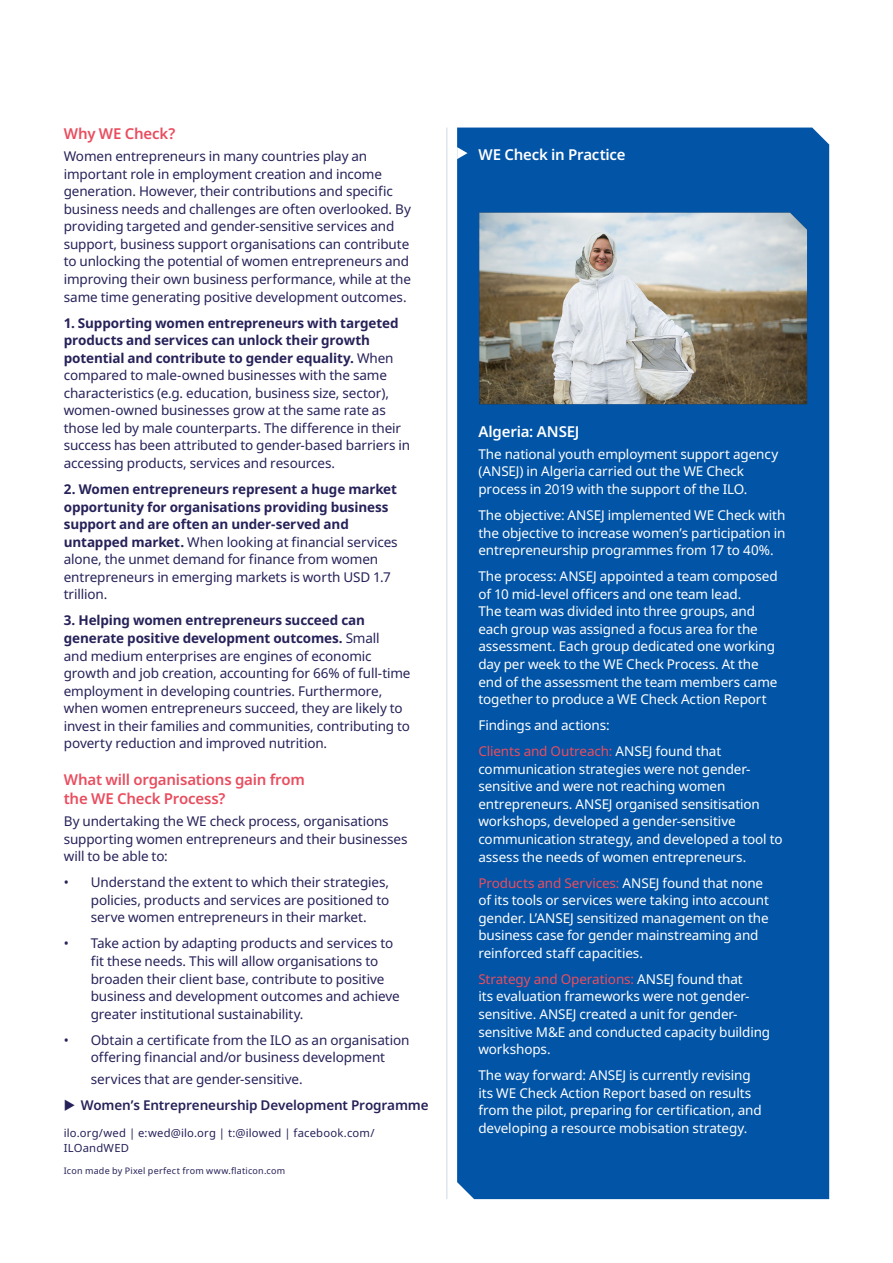
<style>
.page{position:relative;width:893px;height:1263px;background:#fff}
.page>*{position:absolute;margin:0;border:0;box-sizing:border-box;transform-origin:0 0}
.Fact_sheet_A4_-_Sub{font:600 15px/19.5px "Noto Sans";letter-spacing:-.015em;color:#e94d5f}
.Fact_sheet_A4_-_Sub-2{font:600 15px "Noto Sans";letter-spacing:-.015em;color:#fff}
.Fact_sheet_A4_-_Body{font:13.5px/17.5px "Noto Sans";letter-spacing:-.01em;color:#262259}
.Fact_sheet_A4_-_Body-2{font:13.5px/17.5px "Noto Sans";letter-spacing:-.01em;color:#fff}
.Fact_sheet_A4_-_Body-3{font:700 13.5px/17.5px "Noto Sans";letter-spacing:-.01em;color:#262259}
.t1{font:600 13.5px "Noto Sans";letter-spacing:-.01em;color:#262259}
.Fact_sheet_A4_-_Note{font:11.25px/14.7px "Noto Sans";letter-spacing:.02em;color:#262259}
.Fact_sheet_A4_-_Note-2{font:9px "Noto Sans";letter-spacing:.025em;color:#262259}
.s1{font-weight:700}
.s2{font-weight:400}
.s3{color:#e94d5f}
</style>
<div class="page">
<hr style="left:446px;top:128px;width:1px;height:1071px;background:#ccdae4">
<div style="left:457px;top:128px;width:372px;height:1071px;background:#0154a6"></div>
<svg style="left:457px;top:147px;width:10px;height:12px"></svg>
<img style="left:479px;top:213px;width:328px;height:191px">
<p class="Fact_sheet_A4_-_Sub" style="left:64px;top:124px;width:113px">Why WE Check?</p>
<p class="Fact_sheet_A4_-_Body" style="left:64px;top:148px;width:349px">Women entrepreneurs in many countries play an important role in employment creation and income generation. However, their contributions and specific business needs and challenges are often overlooked. By providing targeted and gender-sensitive services and support, business support organisations can contribute to unlocking the potential of women entrepreneurs and improving their own business performance, while at the same time generating positive development outcomes.</p>
<p class="Fact_sheet_A4_-_Body" style="left:64px;top:314px;width:348px"><span class="s1">1. Supporting women entrepreneurs with targeted products and services can unlock their growth potential and contribute to gender equality.</span> When compared to male-owned businesses with the same characteristics (e.g. education, business size, sector), women-owned businesses grow at the same rate as those led by male counterparts. The difference in their success has been attributed to gender-based barriers in accessing products, services and resources.</p>
<p class="Fact_sheet_A4_-_Body-3" style="left:64px;top:481px;width:335px">2. Women entrepreneurs represent a huge market opportunity for organisations providing business support and are often an under-served and untapped market. <span class="s2">When looking at financial services alone, the unmet demand for finance from women entrepreneurs in emerging markets is worth USD 1.7 trillion.</span></p>
<p class="Fact_sheet_A4_-_Body" style="left:64px;top:612px;width:348px"><span class="s1">3. Helping women entrepreneurs succeed can generate positive development outcomes.</span> Small<br>and medium enterprises are engines of economic growth and job creation, accounting for 66% of full-time employment in developing countries. Furthermore, when women entrepreneurs succeed, they are likely to invest in their families and communities, contributing to poverty reduction and improved nutrition.</p>
<p class="Fact_sheet_A4_-_Sub" style="left:64px;top:770px;width:243px">What will organisations gain from the WE Check Process?</p>
<p class="Fact_sheet_A4_-_Body" style="left:64px;top:813px;width:345px">By undertaking the WE check process, organisations supporting women entrepreneurs and their businesses will to be able to:</p>
<p class="Fact_sheet_A4_-_Body" style="left:91px;top:874px;width:300px;text-align:justify;text-indent:-27px">• Understand the extent to which their strategies, policies, products and services are positioned to serve women entrepreneurs in their market.</p>
<p class="Fact_sheet_A4_-_Body" style="left:91px;top:935px;width:311px;text-indent:-27px">• Take action by adapting products and services to fit these needs. This will allow organisations to broaden their client base, contribute to positive business and development outcomes and achieve greater institutional sustainability.</p>
<p class="Fact_sheet_A4_-_Body" style="left:64px;top:1031px;width:347px;text-align:center">• Obtain a certificate from the ILO as an organisation offering financial and/or business development</p>
<p class="Fact_sheet_A4_-_Body" style="left:91px;top:1070px;width:213px">services that are gender-sensitive.</p>
<p class="t1" style="left:81px;top:1095px;width:349px">Women’s Entrepreneurship Development Programme</p>
<p class="Fact_sheet_A4_-_Note" style="left:64px;top:1126px;width:312px">ilo.org/wed | e:wed@ilo.org | t:@ilowed | facebook.com/<br>ILOandWED</p>
<p class="Fact_sheet_A4_-_Note-2" style="left:64px;top:1164px;width:223px">Icon made by Pixel perfect from www.flaticon.com</p>
<p class="Fact_sheet_A4_-_Sub-2" style="left:478px;top:143px;width:149px">WE Check in Practice</p>
<p class="Fact_sheet_A4_-_Sub-2" style="left:478px;top:421px;width:103px">Algeria: ANSEJ</p>
<p class="Fact_sheet_A4_-_Body-2" style="left:478px;top:446px;width:301px">The national youth employment support agency (ANSEJ) in Algeria carried out the WE Check process in 2019 with the support of the ILO.</p>
<p class="Fact_sheet_A4_-_Body-2" style="left:478px;top:507px;width:309px;text-align:justify">The objective: ANSEJ implemented WE Check with the objective to increase women’s participation in entrepreneurship programmes from 17 to 40%.</p>
<p class="Fact_sheet_A4_-_Body-2" style="left:478px;top:568px;width:301px">The process: ANSEJ appointed a team composed of 10 mid-level officers and one team lead.<br>The team was divided into three groups, and each group was assigned a focus area for the assessment. Each group dedicated one working day per week to the WE Check Process. At the end of the assessment the team members came together to produce a WE Check Action Report</p>
<p class="Fact_sheet_A4_-_Body-2" style="left:478px;top:717px;width:133px">Findings and actions:</p>
<p class="Fact_sheet_A4_-_Body-2" style="left:478px;top:743px;width:306px"><span class="s3">Clients and Outreach:</span> ANSEJ found that communication strategies were not gender&shy;sensitive and were not reaching women entrepreneurs. ANSEJ organised sensitisation workshops, developed a gender-sensitive communication strategy, and developed a tool to assess the needs of women entrepreneurs.</p>
<p class="Fact_sheet_A4_-_Body-2" style="left:478px;top:874px;width:292px"><span class="s3">Products and Services:</span> ANSEJ found that none of its tools or services were taking into account gender. L’ANSEJ sensitized management on the business case for gender mainstreaming and reinforced staff capacities.</p>
<p class="Fact_sheet_A4_-_Body-2" style="left:478px;top:970px;width:293px"><span class="s3">Strategy and Operations:</span> ANSEJ found that<br>its evaluation frameworks were not gender&shy;sensitive. ANSEJ created a unit for gender&shy;sensitive M&amp;E and conducted capacity building workshops.</p>
<p class="Fact_sheet_A4_-_Body-2" style="left:478px;top:1067px;width:285px">The way forward: ANSEJ is currently revising its WE Check Action Report based on results from the pilot, preparing for certification, and developing a resource mobisation strategy.</p>
</div>
